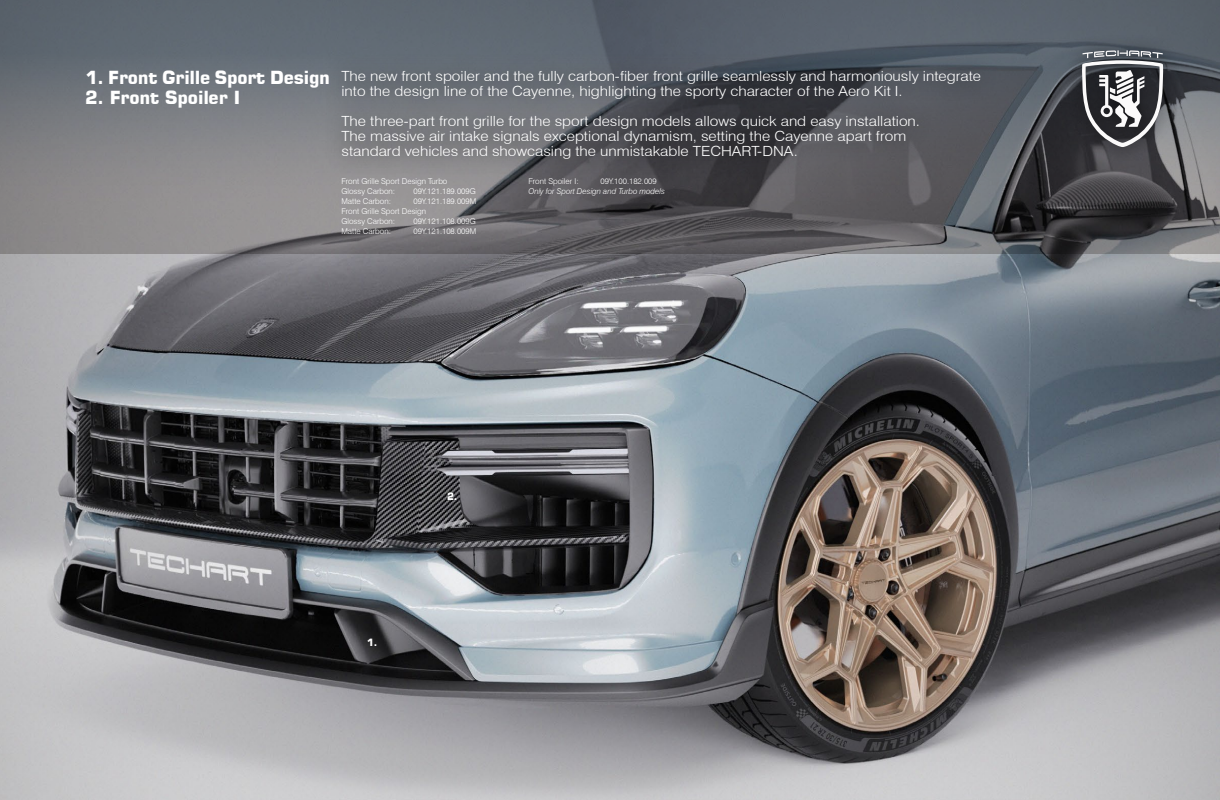
<style>
.page{position:relative;width:1220px;height:800px;background:#fff}
.page>*{position:absolute;margin:0;border:0;box-sizing:border-box;transform-origin:0 0}
.t1{font:700 18px "Square 721 BT";letter-spacing:-.01em;color:#fff}
.t2{font:300 14px/15px "Swiss 721 BT";color:#fff;scale:1.1 1}
.t3{font:700 10px "Square 721 BT";color:#fff}
.t4{font:300 8px/10px "Swiss 721 BT";color:#fff}
.t5{font:italic 300 8px "Swiss 721 BT";color:#fff}
</style>
<div class="page">
<img style="left:0;top:253px;width:1220px;height:547px">
<svg style="left:0;top:0;width:1220px;height:253px;background:#686b70"></svg>
<div style="left:322px;top:50px;width:678px;height:129px;background:#000;opacity:.75"></div>
<div style="left:1065px;top:34px;width:115px;height:129px;background:#000;opacity:.75"></div>
<svg style="left:1082px;top:50px;width:81px;height:97px"></svg>
<p class="t1" style="left:85px;top:67px;width:247px">1. Front Grille Sport Design</p>
<p class="t1" style="left:85px;top:87px;width:157px">2. Front Spoiler I</p>
<p class="t2" style="left:341px;top:68px;width:583px">The new front spoiler and the fully carbon-fiber front grille seamlessly and harmoniously integrate into the design line of the Cayenne, highlighting the sporty character of the Aero Kit I.</p>
<p class="t2" style="left:341px;top:113px;width:527px">The three-part front grille for the sport design models allows quick and easy installation.<br>The massive air intake signals exceptional dynamism, setting the Cayenne apart from standard vehicles and showcasing the unmistakable TECHART-DNA.</p>
<p class="t4" style="left:341px;top:176px;width:107px">Front Grille Sport Design Turbo<br>Glossy Carbon:</p>
<p class="t4" style="left:413px;top:186px;width:64px">09Y.121.189.009G</p>
<p class="t4" style="left:341px;top:196px;width:51px">Matte Carbon:</p>
<p class="t4" style="left:341px;top:196px;width:136px;text-indent:72px">09Y.121.189.009M<br>Front Grille Sport Design<br>Glossy Carbon:</p>
<p class="t4" style="left:413px;top:216px;width:64px">09Y.121.108.009G</p>
<p class="t4" style="left:341px;top:226px;width:51px">Matte Carbon:</p>
<p class="t4" style="left:413px;top:226px;width:64px">09Y.121.108.009M</p>
<p class="t4" style="left:528px;top:176px;width:52px">Front Spoiler I:</p>
<p class="t4" style="left:600px;top:176px;width:58px">09Y.100.182.009</p>
<p class="t5" style="left:528px;top:186px;width:138px">Only for Sport Design and Turbo models</p>
<p class="t3" style="left:367px;top:636px;width:12px">1.</p>
<p class="t3" style="left:447px;top:490px;width:12px">2.</p>
</div>
